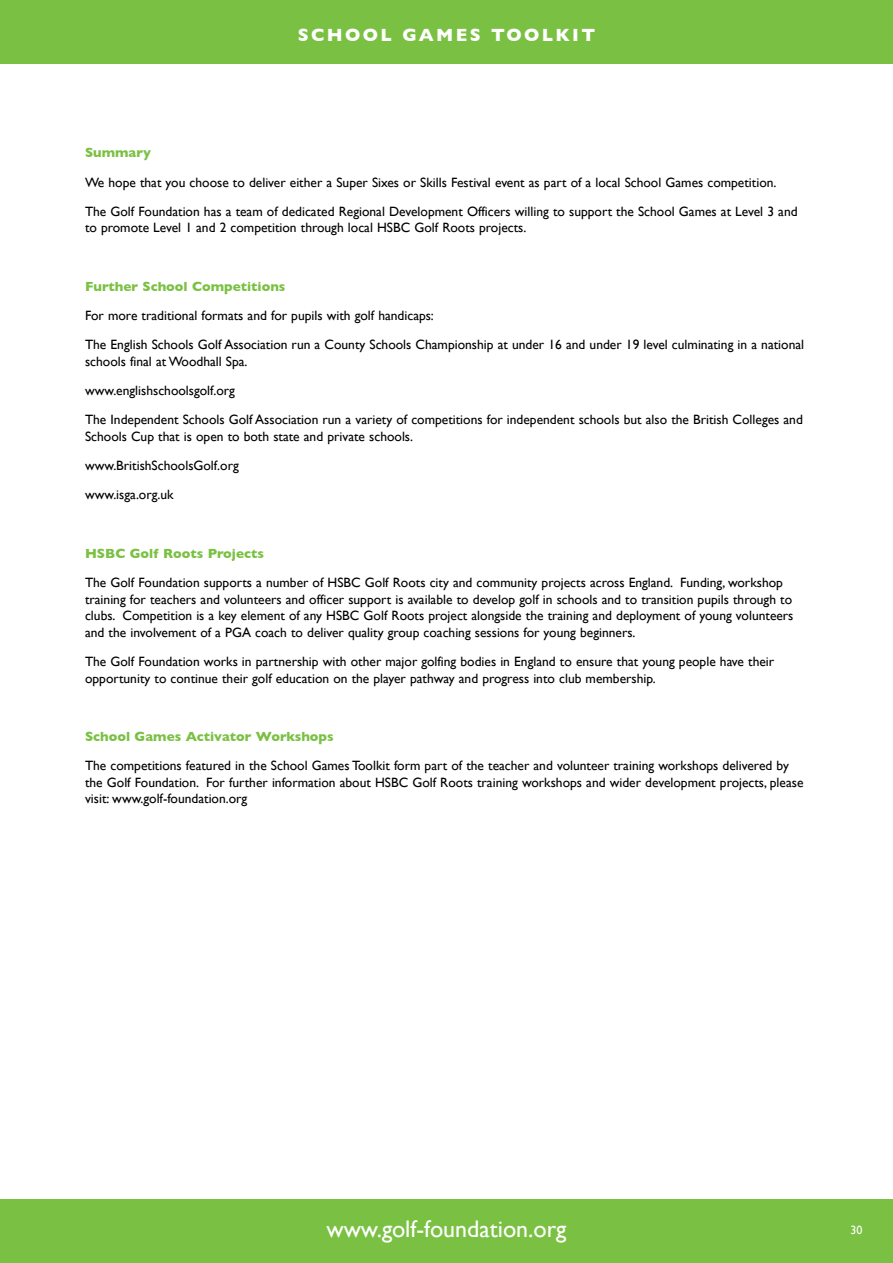
<style>
.page{position:relative;width:893px;height:1263px;background:#fff}
.page>*{position:absolute;margin:0;border:0;box-sizing:border-box;transform-origin:0 0}
.t1{font:24px "Gill Sans";color:#fff}
.t2{font:700 18px "Gill Sans";letter-spacing:.13em;color:#fff}
.t3{font:13.5px/29.2px "Gill Sans";color:#000}
.t4{font:700 13.5px "Gill Sans";color:#7ac143}
.t5{font:12px "Gill Sans";color:#fff}
</style>
<div class="page">
<div style="left:0;top:0;width:893px;height:64px;background:#7ac143"></div>
<div style="left:0;top:1199px;width:893px;height:64px;background:#7ac143"></div>
<h2 class="t2" style="left:298px;top:24px;width:299px">SCHOOL GAMES TOOLKIT</h2>
<p class="t4" style="left:85px;top:145px;width:68px">Summary</p>
<p class="t3" style="left:85px;top:167px;width:714px">We hope that you choose to deliver either a Super Sixes or Skills Festival event as part of a local School Games competition.<br>The Golf Foundation has a team of dedicated Regional Development Officers willing to support the School Games at Level 3 and</p>
<p class="t3" style="left:85px;top:213px;width:443px">to promote Level 1 and 2 competition through local HSBC Golf Roots projects.</p>
<p class="t4" style="left:85px;top:278px;width:202px">Further School Competitions</p>
<p class="t3" style="left:85px;top:301px;width:721px">For more traditional formats and for pupils with golf handicaps:<br>The English Schools Golf Association run a County Schools Championship at under 16 and under 19 level culminating in a national</p>
<p class="t3" style="left:85px;top:347px;width:719px">schools final at Woodhall Spa.<br>www.englishschoolsgolf.org<br>The Independent Schools Golf Association run a variety of competitions for independent schools but also the British Colleges and</p>
<p class="t3" style="left:85px;top:422px;width:330px">Schools Cup that is open to both state and private schools. www.BritishSchoolsGolf.org<br>www.isga.org.uk</p>
<p class="t4" style="left:85px;top:545px;width:180px">HSBC Golf Roots Projects</p>
<p class="t3" style="left:85px;top:574px;width:710px;line-height:16.5px">The Golf Foundation supports a number of HSBC Golf Roots city and community projects across England. Funding, workshop training for teachers and volunteers and officer support is available to develop golf in schools and to transition pupils through to clubs. Competition is a key element of any HSBC Golf Roots project alongside the training and deployment of young volunteers and the involvement of a PGA coach to deliver quality group coaching sessions for young beginners.</p>
<p class="t3" style="left:85px;top:653px;width:691px;line-height:16.5px">The Golf Foundation works in partnership with other major golfing bodies in England to ensure that young people have their opportunity to continue their golf education on the player pathway and progress into club membership.</p>
<p class="t4" style="left:85px;top:728px;width:250px">School Games Activator Workshops</p>
<p class="t3" style="left:85px;top:757px;width:720px;line-height:16.5px">The competitions featured in the School Games Toolkit form part of the teacher and volunteer training workshops delivered by the Golf Foundation. For further information about HSBC Golf Roots training workshops and wider development projects, please visit: www.golf-foundation.org</p>
<h1 class="t1" style="left:326px;top:1214px;width:242px">www.golf-foundation.org</h1>
<p class="t5" style="left:850px;top:1223px;width:13px">30</p>
</div>
